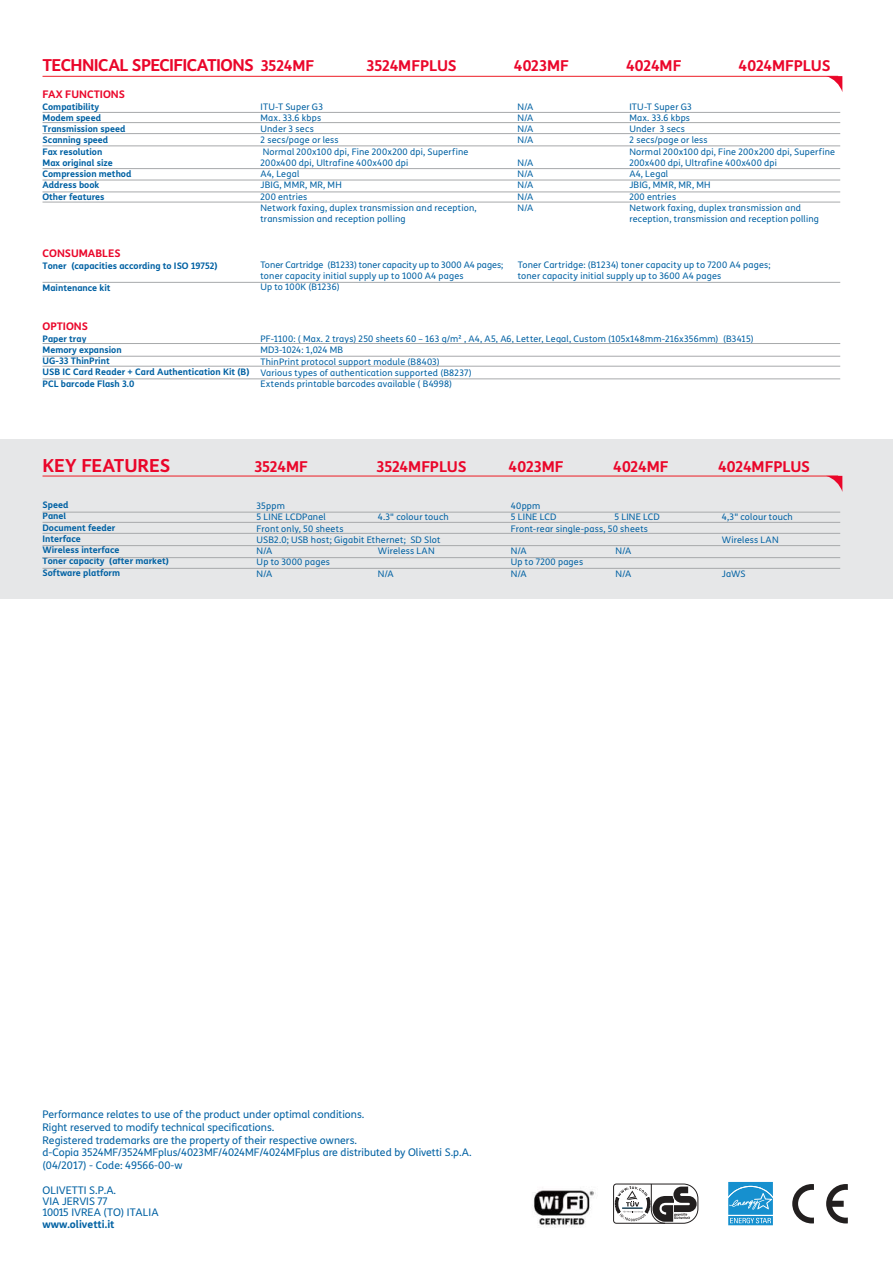
<style>
.page{position:relative;width:893px;height:1263px;background:#fff}
.page>*{position:absolute;margin:0;border:0;box-sizing:border-box;transform-origin:0 0}
.t1{font:700 18px "TIM Sans";letter-spacing:-.01em;color:#ea062a}
.t2{font:700 16.5px "TIM Sans";letter-spacing:-.035em;color:#ea062a}
.t3{font:700 15px "TIM Sans";letter-spacing:-.01em;color:#ea062a}
.t4{font:10.5px/12.8px "TIM Sans";color:#0061a3}
.t5{font:700 10.5px "TIM Sans";color:#ea062a}
.t6{font:700 10.5px "TIM Sans";color:#0061a3}
.t7{font:9px/11.2px "TIM Sans";letter-spacing:.02em;color:#0061a3}
.t8{font:700 9px/11.2px "TIM Sans";color:#0061a3}
.s1{font-size:15px}
</style>
<div class="page">
<div style="left:0;top:439px;width:893px;height:160px;background:#e6e7e8"></div>
<hr style="left:43px;top:76px;width:795px;height:1px;background:#ed1c24">
<svg style="left:826px;top:76px;width:16px;height:15px"></svg>
<svg style="left:613px;top:1184px;width:85px;height:39px"></svg>
<div style="left:727px;top:1181px;width:47px;height:35px;background:#f3f9fc"></div>
<svg style="left:727px;top:1182px;width:47px;height:44px;background:#4aa8d9"></svg>
<svg style="left:792px;top:1184px;width:22px;height:39px"></svg>
<svg style="left:826px;top:1184px;width:22px;height:39px"></svg>
<img style="left:532px;top:1190px;width:64px;height:37px">
<hr style="left:43px;top:112px;width:797px;height:1px;background:#a7a9ab">
<hr style="left:43px;top:133px;width:797px;height:1px;background:#a7a9ab">
<hr style="left:43px;top:146px;width:797px;height:1px;background:#a7a9ab">
<hr style="left:43px;top:168px;width:797px;height:1px;background:#a7a9ab">
<hr style="left:43px;top:122px;width:797px;height:1px;background:#a7a9ab">
<hr style="left:43px;top:282px;width:797px;height:1px;background:#a7a9ab">
<hr style="left:43px;top:343px;width:797px;height:1px;background:#a7a9ab">
<hr style="left:43px;top:356px;width:797px;height:1px;background:#a7a9ab">
<hr style="left:43px;top:366px;width:797px;height:1px;background:#a7a9ab">
<hr style="left:43px;top:379px;width:797px;height:1px;background:#a7a9ab">
<hr style="left:43px;top:180px;width:797px;height:1px;background:#a7a9ab">
<hr style="left:43px;top:202px;width:797px;height:1px;background:#a7a9ab">
<hr style="left:43px;top:192px;width:797px;height:1px;background:#a7a9ab">
<hr style="left:43px;top:476px;width:795px;height:1px;background:#ed1c24">
<svg style="left:826px;top:476px;width:16px;height:15px"></svg>
<hr style="left:43px;top:512px;width:797px;height:1px;background:#a7a9ab">
<hr style="left:43px;top:533px;width:797px;height:1px;background:#a7a9ab">
<hr style="left:43px;top:545px;width:797px;height:1px;background:#a7a9ab">
<hr style="left:43px;top:568px;width:797px;height:1px;background:#a7a9ab">
<hr style="left:43px;top:522px;width:797px;height:1px;background:#a7a9ab">
<hr style="left:43px;top:557px;width:797px;height:1px;background:#a7a9ab">
<h2 class="t2" style="left:43px;top:58px;width:273px">TECHNICAL SPECIFICATIONS <span class="s1">3524MF</span></h2>
<h3 class="t3" style="left:367px;top:59px;width:92px">3524MFPLUS</h3>
<h3 class="t3" style="left:514px;top:59px;width:57px">4023MF</h3>
<h3 class="t3" style="left:626px;top:59px;width:57px">4024MF</h3>
<h3 class="t3" style="left:739px;top:59px;width:93px">4024MFPLUS</h3>
<p class="t5" style="left:43px;top:90px;width:84px">FAX FUNCTIONS</p>
<p class="t8" style="left:43px;top:102px;width:90px">Compatibility<br>Modem speed<br>Transmission speed<br>Scanning speed<br>Fax resolution<br>Max original size<br>Compression method<br>Address book<br>Other features</p>
<p class="t7" style="left:518px;top:101px;width:17px;text-align:justify">N/A N/A N/A N/A</p>
<p class="t7" style="left:518px;top:157px;width:17px;text-align:justify">N/A N/A N/A N/A N/A</p>
<p class="t7" style="left:260px;top:101px;width:218px">ITU-T Super G3<br>Max. 33.6 kbps<br>Under 3 secs<br>2 secs/page or less<br>Normal 200x100 dpi, Fine 200x200 dpi, Superfine<br>200x400 dpi, Ultrafine 400x400 dpi<br>A4, Legal<br>JBIG, MMR, MR, MH<br>200 entries<br>Network faxing, duplex transmission and reception, transmission and reception polling</p>
<p class="t7" style="left:629px;top:101px;width:207px">ITU-T Super G3<br>Max. 33.6 kbps<br>Under 3 secs<br>2 secs/page or less<br>Normal 200x100 dpi, Fine 200x200 dpi, Superfine<br>200x400 dpi, Ultrafine 400x400 dpi<br>A4, Legal<br>JBIG, MMR, MR, MH<br>200 entries<br>Network faxing, duplex transmission and reception, transmission and reception polling</p>
<p class="t5" style="left:43px;top:249px;width:80px">CONSUMABLES</p>
<p class="t8" style="left:43px;top:261px;width:177px">Toner (capacities according to ISO 19752)</p>
<p class="t8" style="left:43px;top:283px;width:70px">Maintenance kit</p>
<p class="t7" style="left:260px;top:259px;width:244px">Toner Cartridge (B1233) toner capacity up to 3000 A4 pages; toner capacity initial supply up to 1000 A4 pages<br>Up to 100K (B1236)</p>
<p class="t7" style="left:518px;top:259px;width:255px">Toner Cartridge: (B1234) toner capacity up to 7200 A4 pages; toner capacity initial supply up to 3600 A4 pages</p>
<p class="t5" style="left:43px;top:322px;width:47px">OPTIONS</p>
<p class="t8" style="left:43px;top:334px;width:209px">Paper tray<br>Memory expansion<br>UG-33 ThinPrint<br>USB IC Card Reader + Card Authentication Kit (B)<br>PCL barcode Flash 3.0</p>
<p class="t7" style="left:260px;top:333px;width:495px">PF-1100: ( Max. 2 trays) 250 sheets 60 – 163 g/m² , A4, A5, A6, Letter, Legal, Custom (105x148mm-216x356mm) (B3415)<br>MD3-1024: 1,024 MB<br>ThinPrint protocol support module (B8403)<br>Various types of authentication supported (B8237)<br>Extends printable barcodes available ( B4998)</p>
<h1 class="t1" style="left:43px;top:458px;width:130px">KEY FEATURES</h1>
<h3 class="t3" style="left:254px;top:460px;width:55px">3524MF</h3>
<h3 class="t3" style="left:376px;top:460px;width:92px">3524MFPLUS</h3>
<h3 class="t3" style="left:509px;top:460px;width:57px">4023MF</h3>
<h3 class="t3" style="left:613px;top:460px;width:57px">4024MF</h3>
<h3 class="t3" style="left:718px;top:460px;width:93px">4024MFPLUS</h3>
<p class="t8" style="left:43px;top:500px;width:128px">Speed<br>Panel<br>Document feeder<br>Interface<br>Wireless interface<br>Toner capacity (after market)<br>Software platform</p>
<p class="t7" style="left:257px;top:501px;width:185px">35ppm<br>5 LINE LCDPanel<br>Front only, 50 sheets<br>USB2.0; USB host; Gigabit Ethernet; SD Slot<br>N/A<br>Up to 3000 pages<br>N/A</p>
<p class="t7" style="left:511px;top:501px;width:47px">40ppm<br>5 LINE LCD</p>
<p class="t7" style="left:378px;top:512px;width:73px">4.3" colour touch</p>
<p class="t7" style="left:378px;top:546px;width:58px">Wireless LAN</p>
<p class="t7" style="left:378px;top:568px;width:17px">N/A</p>
<p class="t7" style="left:722px;top:512px;width:73px">4,3" colour touch</p>
<p class="t7" style="left:722px;top:534px;width:58px">Wireless LAN</p>
<p class="t7" style="left:722px;top:568px;width:25px">JaWS</p>
<p class="t7" style="left:511px;top:512px;width:150px;text-indent:103px">5 LINE LCD<br>Front-rear single-pass, 50 sheets</p>
<p class="t7" style="left:511px;top:546px;width:74px">N/A<br>Up to 7200 pages<br>N/A</p>
<p class="t7" style="left:615px;top:546px;width:17px">N/A</p>
<p class="t7" style="left:615px;top:568px;width:17px">N/A</p>
<p class="t4" style="left:43px;top:1108px;width:430px">Performance relates to use of the product under optimal conditions.<br>Right reserved to modify technical specifications.<br>Registered trademarks are the property of their respective owners.<br>d-Copia 3524MF/3524MFplus/4023MF/4024MF/4024MFplus are distributed by Olivetti S.p.A. (04/2017) - Code: 49566-00-w</p>
<p class="t4" style="left:43px;top:1185px;width:118px;line-height:11.2px">OLIVETTI S.P.A.<br>VIA JERVIS 77<br>10015 IVREA (TO) ITALIA</p>
<p class="t6" style="left:43px;top:1219px;width:74px">www.olivetti.it</p>
</div>
